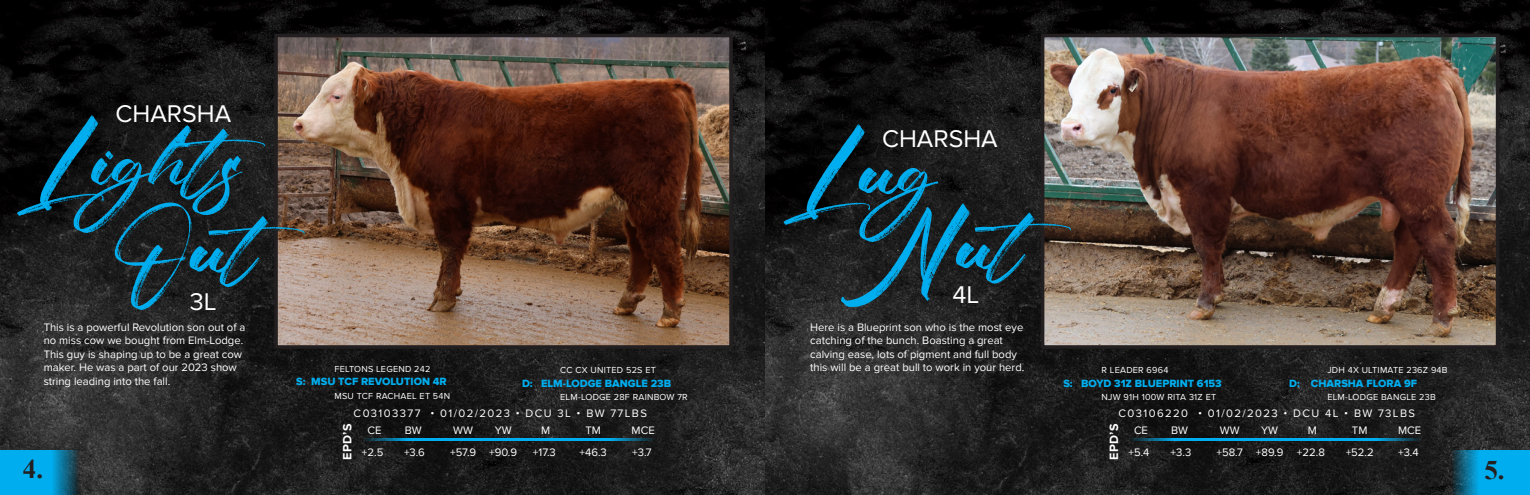
<style>
.page{position:relative;width:1530px;height:495px;background:#fff}
.page>*{position:absolute;margin:0;border:0;box-sizing:border-box;transform-origin:0 0}
.t1{font:150px "The Romantica";color:#00aeef}
.t2{font:700 26.88px "Times New Roman";color:#231f20}
.t3{font:25.12px "Proxima Nova";color:#fff}
.t4{font:700 12.5px "Proxima Nova";letter-spacing:.03em;color:#fff}
.t5{font:11.25px/13.5px "Proxima Nova";color:#fff}
.t6{font:11.25px "Proxima Nova";letter-spacing:.125em;color:#fff}
.t7{font:10.88px "Proxima Nova Extrabld";color:#00aeef}
.t8{font:9.12px "Proxima Nova";letter-spacing:.025em;color:#fff}
</style>
<div class="page">
<img style="left:0;top:0;width:1530px;height:495px">
<svg style="left:1451px;top:450px;width:79px;height:45px;background:#0694ca"></svg>
<svg style="left:0;top:450px;width:79px;height:45px;background:#0596cc"></svg>
<hr style="left:362px;top:439px;width:146px;height:2px;background:#00aeef">
<hr style="left:508px;top:439px;width:147px;height:2px;background:#00aeef">
<img style="left:279px;top:39px;width:449px;height:305px">
<div style="left:274px;top:34px;width:459px;height:315px;border:4px solid #231f20"></div>
<hr style="left:1128px;top:439px;width:147px;height:2px;background:#00aeef">
<hr style="left:1275px;top:439px;width:147px;height:2px;background:#00aeef">
<img style="left:1046px;top:39px;width:448px;height:305px">
<div style="left:1041px;top:34px;width:458px;height:315px;border:4px solid #231f20"></div>
<h3 class="t3" style="left:116px;top:99px;width:117px">CHARSHA</h3>
<h1 class="t1" style="left:43px;top:48px;width:198px">Lights</h1>
<h1 class="t1" style="left:115px;top:135px;width:143px">Out</h1>
<h3 class="t3" style="left:190px;top:287px;width:28px">3L</h3>
<p class="t5" style="left:44px;top:320px;width:203px">This is a powerful Revolution son out of a no miss cow we bought from Elm-Lodge.<br>This guy is shaping up to be a great cow maker. He was a part of our 2023 show string leading into the fall.</p>
<p class="t8" style="left:335px;top:363px;width:97px">FELTONS LEGEND 242</p>
<p class="t7" style="left:296px;top:375px;width:152px">S: MSU TCF REVOLUTION 4R</p>
<p class="t8" style="left:335px;top:391px;width:117px">MSU TCF RACHAEL ET 54N</p>
<p class="t8" style="left:560px;top:365px;width:97px">CC CX UNITED 52S ET</p>
<p class="t7" style="left:522px;top:377px;width:151px">D: ELM-LODGE BANGLE 23B</p>
<p class="t8" style="left:560px;top:392px;width:129px">ELM-LODGE 28F RAINBOW 7R</p>
<h1 class="t1" style="left:810px;top:57px;width:128px">Lug</h1>
<h3 class="t3" style="left:882px;top:124px;width:117px">CHARSHA</h3>
<h1 class="t1" style="left:891px;top:132px;width:134px">Nut</h1>
<h3 class="t3" style="left:952px;top:280px;width:28px">4L</h3>
<p class="t5" style="left:810px;top:320px;width:216px">Here is a Blueprint son who is the most eye catching of the bunch. Boasting a great calving ease, lots of pigment and full body this will be a great bull to work in your herd.</p>
<p class="t8" style="left:1102px;top:365px;width:68px">R LEADER 6964</p>
<p class="t7" style="left:1063px;top:377px;width:160px">S: BOYD 31Z BLUEPRINT 6153</p>
<p class="t8" style="left:1102px;top:392px;width:116px">NJW 91H 100W RITA 31Z ET</p>
<p class="t8" style="left:1327px;top:365px;width:122px">JDH 4X ULTIMATE 236Z 94B</p>
<p class="t7" style="left:1289px;top:377px;width:130px">D: CHARSHA FLORA 9F</p>
<p class="t8" style="left:1327px;top:392px;width:110px">ELM-LODGE BANGLE 23B</p>
<p class="t6" style="left:354px;top:407px;width:295px">C03103377 • 01/02/2023 • DCU 3L • BW 77LBS</p>
<p class="t5" style="left:362px;top:445px;width:23px">+2.5</p>
<p class="t5" style="left:404px;top:445px;width:22px">+3.6</p>
<p class="t5" style="left:450px;top:445px;width:69px">+57.9 +90.9</p>
<p class="t5" style="left:533px;top:445px;width:24px">+17.3</p>
<p class="t5" style="left:579px;top:445px;width:29px">+46.3</p>
<p class="t5" style="left:632px;top:445px;width:21px">+3.7</p>
<p class="t6" style="left:1119px;top:407px;width:298px">C03106220 • 01/02/2023 • DCU 4L • BW 73LBS</p>
<p class="t5" style="left:1128px;top:445px;width:23px">+5.4</p>
<p class="t5" style="left:1171px;top:445px;width:22px">+3.3</p>
<p class="t5" style="left:1217px;top:445px;width:110px">+58.7 +89.9 +22.8</p>
<p class="t5" style="left:1346px;top:445px;width:30px">+52.2</p>
<p class="t5" style="left:1398px;top:445px;width:22px">+3.4</p>
<p class="t4" style="left:340px;top:460px;width:38px;rotate:-90deg">EPD’S</p>
<p class="t4" style="left:1107px;top:460px;width:38px;rotate:-90deg">EPD’S</p>
<p class="t5" style="left:1134px;top:424px;width:16px">CE</p>
<p class="t5" style="left:1171px;top:424px;width:18px">BW</p>
<p class="t5" style="left:1220px;top:424px;width:21px">WW</p>
<p class="t5" style="left:1261px;top:424px;width:18px">YW</p>
<p class="t5" style="left:1308px;top:424px;width:11px">M</p>
<p class="t5" style="left:1352px;top:424px;width:17px">TM</p>
<p class="t5" style="left:1398px;top:424px;width:25px">MCE</p>
<p class="t5" style="left:367px;top:424px;width:16px">CE</p>
<p class="t5" style="left:405px;top:424px;width:18px">BW</p>
<p class="t5" style="left:453px;top:424px;width:21px">WW</p>
<p class="t5" style="left:495px;top:424px;width:18px">YW</p>
<p class="t5" style="left:541px;top:424px;width:11px">M</p>
<p class="t5" style="left:585px;top:424px;width:17px">TM</p>
<p class="t5" style="left:632px;top:424px;width:25px">MCE</p>
<h2 class="t2" style="left:23px;top:450px;width:22px">4.</h2>
<h2 class="t2" style="left:1485px;top:451px;width:22px">5.</h2>
</div>
